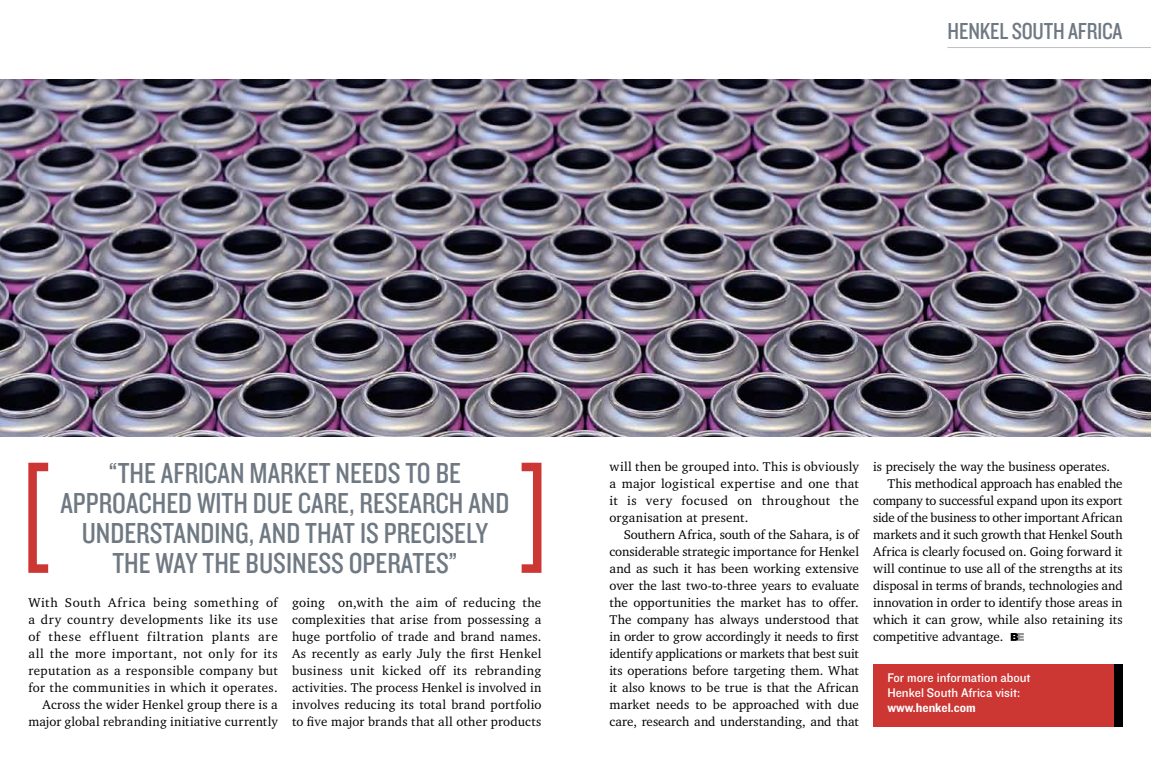
<style>
.page{position:relative;width:1151px;height:783px;background:#fff}
.page>*{position:absolute;margin:0;border:0;box-sizing:border-box;transform-origin:0 0}
.t1{font:30px/30px "Knockout HTF29 Junior Liteweight";color:#6f7983;text-align:center}
.t2{font:24px "Knockout HTF29 Junior Liteweight";letter-spacing:-.01em;color:#6f7983}
.t3{font:13px/17px "Charter IT Cby BT";letter-spacing:.01em;color:#000;text-align:justify}
.t4{font:13px/17px "Charter IT Cby BT";letter-spacing:.03em;color:#000;text-align:right}
.t5{font:13px "Charter IT Cby BT";letter-spacing:-.01em;color:#000}
.t6{font:13px/15px "Knockout HTF31 Junior Middlewt";color:#fff}
.t7{font:13px "Knockout HTF51 Middleweight";color:#fff}
</style>
<div class="page">
<img style="left:0;top:79px;width:1151px;height:357px">
<svg style="left:1011px;top:633px;width:13px;height:7px"></svg>
<svg style="left:28px;top:462px;width:20px;height:110px"></svg>
<svg style="left:522px;top:462px;width:19px;height:110px"></svg>
<hr style="left:947px;top:47px;width:204px;height:1px;background:#bbc0c4">
<div style="left:873px;top:663px;width:250px;height:63px;background:#cc3633"></div>
<div style="left:1114px;top:663px;width:9px;height:63px;background:#000"></div>
<h2 class="t2" style="left:948px;top:18px;width:176px">HENKEL SOUTH AFRICA</h2>
<h1 class="t1" style="left:60px;top:458px;width:450px">“THE AFRICAN MARKET NEEDS TO BE APPROACHED WITH DUE CARE, RESEARCH AND UNDERSTANDING, AND THAT IS PRECISELY THE WAY THE BUSINESS OPERATES”</h1>
<p class="t4" style="left:28px;top:593px;width:251px">With South Africa being something of a dry country developments like its use of these effluent filtration plants are all the more important, not only for its reputation as a responsible company but for the communities in which it operates.<br>Across the wider Henkel group there is a major global rebranding initiative currently</p>
<p class="t3" style="left:292px;top:593px;width:251px">going on,with the aim of reducing the complexities that arise from possessing a huge portfolio of trade and brand names.<br>As recently as early July the first Henkel business unit kicked off its rebranding activities. The process Henkel is involved in involves reducing its total brand portfolio to five major brands that all other products</p>
<p class="t3" style="left:609px;top:457px;width:251px">will then be grouped into. This is obviously a major logistical expertise and one that it is very focused on throughout the organisation at present.</p>
<p class="t3" style="left:609px;top:525px;width:251px;text-indent:14px">Southern Africa, south of the Sahara, is of considerable strategic importance for Henkel and as such it has been working extensive over the last two-to-three years to evaluate the opportunities the market has to offer.<br>The company has always understood that in order to grow accordingly it needs to first identify applications or markets that best suit its operations before targeting them. What it also knows to be true is that the African market needs to be approached with due care, research and understanding, and that</p>
<p class="t3" style="left:873px;top:457px;width:238px">is precisely the way the business operates.</p>
<p class="t3" style="left:887px;top:474px;width:237px">This methodical approach has enabled the</p>
<p class="t5" style="left:873px;top:492px;width:251px">company to successful expand upon its export</p>
<p class="t3" style="left:873px;top:508px;width:251px">side of the business to other important African</p>
<p class="t5" style="left:873px;top:526px;width:251px">markets and it such growth that Henkel South</p>
<p class="t3" style="left:873px;top:542px;width:251px">Africa is clearly focused on. Going forward it</p>
<p class="t3" style="left:873px;top:559px;width:251px">will continue to use all of the strengths at its</p>
<p class="t3" style="left:873px;top:576px;width:251px">disposal in terms of brands, technologies and</p>
<p class="t3" style="left:873px;top:593px;width:251px">innovation in order to identify those areas in</p>
<p class="t3" style="left:873px;top:610px;width:251px">which it can grow, while also retaining its</p>
<p class="t5" style="left:873px;top:628px;width:132px">competitive advantage.</p>
<p class="t6" style="left:887px;top:670px;width:145px">For more information about<br>Henkel South Africa visit:</p>
<p class="t7" style="left:887px;top:700px;width:90px">www.henkel.com</p>
</div>
